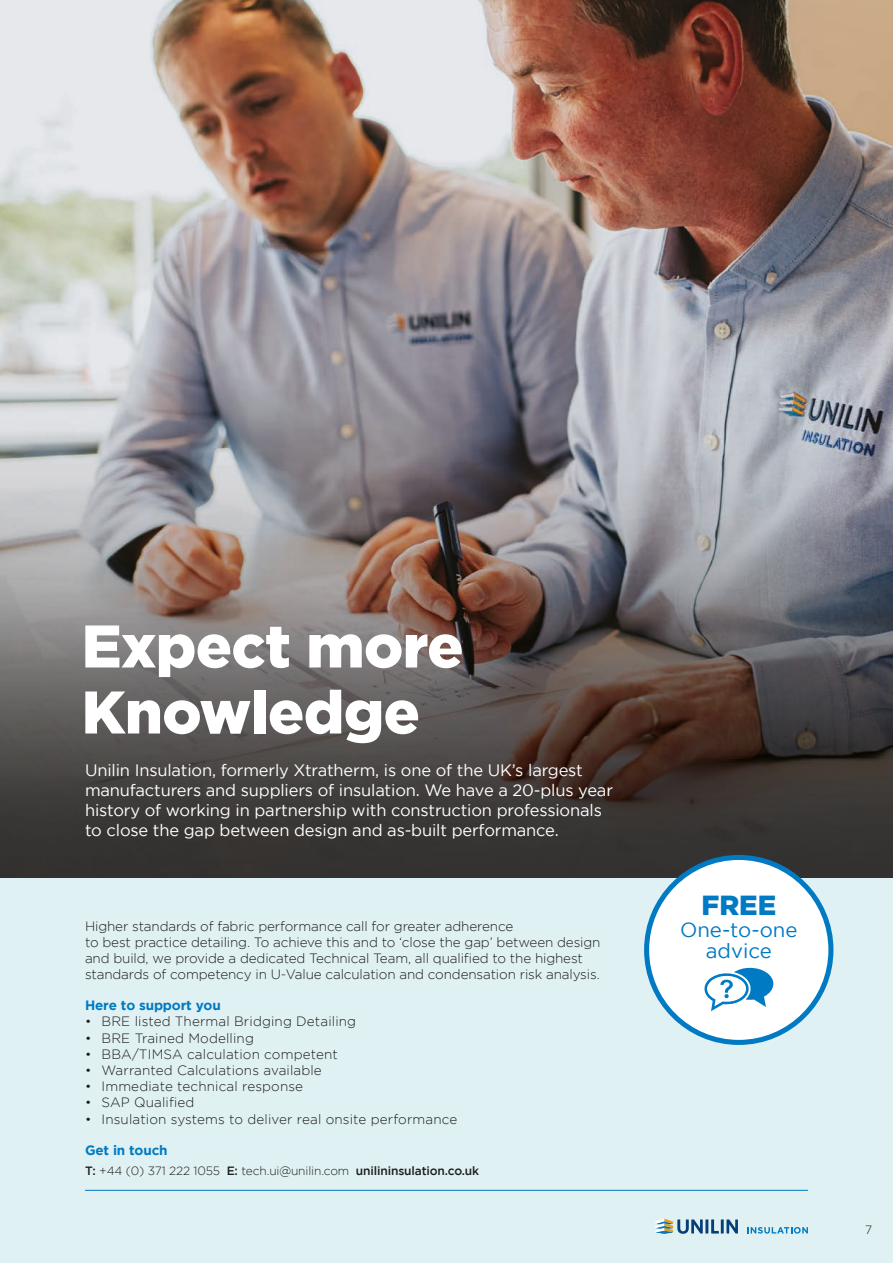
<style>
.page{position:relative;width:893px;height:1263px;background:#fff}
.page>*{position:absolute;margin:0;border:0;box-sizing:border-box;transform-origin:0 0}
.t1{font:900 60px/66px "Gotham";letter-spacing:-.01em;color:#fff}
.t2{font:900 27.6px "Gotham";color:#007ac3}
.t3{font:20.4px/21.8px "Gotham";color:#007ac3;text-align:center}
.t4{font:16.5px/19.8px "Gotham";letter-spacing:-.01em;color:#fff}
.t5{font:300 13.5px/16.2px "Gotham";letter-spacing:-.01em;color:#1d1d1b}
.t6{font:300 13.5px "Gotham";letter-spacing:.01em;color:#1d1d1b}
.t7{font:700 13.5px "Gotham";letter-spacing:-.01em;color:#007ac3}
.t8{font:300 12px "Gotham";letter-spacing:-.01em;color:#1d1d1b}
.s1{font-weight:500}
</style>
<div class="page">
<img style="left:0;top:0;width:893px;height:878px">
<div style="left:0;top:878px;width:893px;height:385px;background:#e0f1f3"></div>
<hr style="left:85px;top:1190px;width:723px;height:1px;background:#007ac3">
<div style="left:647px;top:857px;width:184px;height:185px;background:#fff;border-radius:50%"></div>
<div style="left:644px;top:855px;width:189px;height:190px;border:5px solid #007ac3;border-radius:50%"></div>
<svg style="left:704px;top:968px;width:69px;height:43px"></svg>
<svg style="left:655px;top:1218px;width:83px;height:16px"></svg>
<svg style="left:747px;top:1227px;width:61px;height:6px"></svg>
<p class="t1" style="left:82px;top:612px;width:383px">Expect more<br>Knowledge</p>
<p class="t4" style="left:85px;top:760px;width:529px">Unilin Insulation, formerly Xtratherm, is one of the UK’s largest manufacturers and suppliers of insulation. We have a 20-plus year history of working in partnership with construction professionals to close the gap between design and as-built performance.</p>
<p class="t5" style="left:85px;top:917px;width:517px">Higher standards of fabric performance call for greater adherence<br>to best practice detailing. To achieve this and to ‘close the gap’ between design and build, we provide a dedicated Technical Team, all qualified to the highest standards of competency in U-Value calculation and condensation risk analysis.</p>
<p class="t7" style="left:85px;top:998px;width:137px">Here to support you</p>
<p class="t6" style="left:85px;top:1014px;width:273px">• BRE listed Thermal Bridging Detailing</p>
<p class="t6" style="left:85px;top:1030px;width:170px">• BRE Trained Modelling</p>
<p class="t6" style="left:85px;top:1047px;width:254px">• BBA/TIMSA calculation competent</p>
<p class="t6" style="left:85px;top:1063px;width:238px">• Warranted Calculations available</p>
<p class="t6" style="left:85px;top:1079px;width:220px">• Immediate technical response</p>
<p class="t6" style="left:85px;top:1095px;width:111px">• SAP Qualified</p>
<p class="t6" style="left:85px;top:1111px;width:374px">• Insulation systems to deliver real onsite performance</p>
<p class="t7" style="left:85px;top:1142px;width:84px">Get in touch</p>
<p class="t8" style="left:85px;top:1164px;width:396px"><span class="s1">T:</span> +44 (0) 371 222 1055 <span class="s1">E:</span> tech.ui@unilin.com <span class="s1">unilininsulation.co.uk</span></p>
<p class="t2" style="left:701px;top:889px;width:76px">FREE</p>
<p class="t3" style="left:680px;top:918px;width:119px">One-to-one advice</p>
<p class="t8" style="left:865px;top:1223px;width:9px">7</p>
</div>
